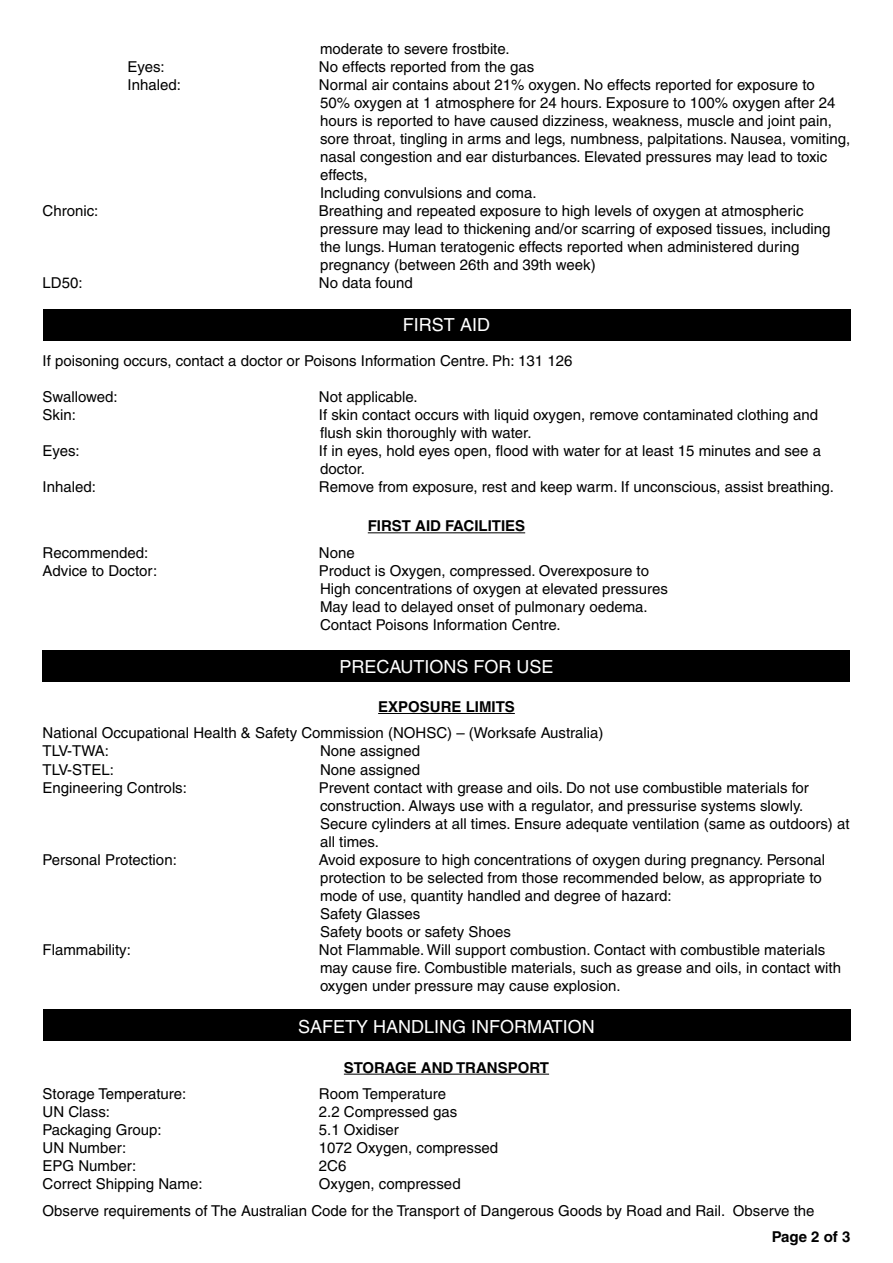
<style>
.page{position:relative;width:893px;height:1263px;background:#fff}
.page>*{position:absolute;margin:0;border:0;box-sizing:border-box;transform-origin:0 0}
.t1{font:18px "Helvetica";color:#fff}
.t2{font:15px/18px "Helvetica";color:#000}
.t3{font:700 15px "Helvetica";color:#000}
</style>
<div class="page">
<div style="left:43px;top:1009px;width:807px;height:31px;background:#000"></div>
<div style="left:43px;top:650px;width:807px;height:31px;background:#000"></div>
<div style="left:43px;top:309px;width:807px;height:31px;background:#000"></div>
<hr style="left:368px;top:532px;width:157px;height:1px;background:#000">
<hr style="left:378px;top:713px;width:137px;height:1px;background:#000">
<hr style="left:344px;top:1074px;width:205px;height:1px;background:#000">
<p class="t2" style="left:320px;top:40px;width:191px">moderate to severe frostbite.</p>
<p class="t2" style="left:128px;top:58px;width:39px">Eyes:</p>
<p class="t2" style="left:319px;top:58px;width:217px">No effects reported from the gas</p>
<p class="t2" style="left:128px;top:76px;width:55px">Inhaled:</p>
<p class="t2" style="left:319px;top:76px;width:533px">Normal air contains about 21% oxygen. No effects reported for exposure to<br>50% oxygen at 1 atmosphere for 24 hours. Exposure to 100% oxygen after 24 hours is reported to have caused dizziness, weakness, muscle and joint pain, sore throat, tingling in arms and legs, numbness, palpitations. Nausea, vomiting, nasal congestion and ear disturbances. Elevated pressures may lead to toxic effects,<br>Including convulsions and coma.</p>
<p class="t2" style="left:43px;top:202px;width:57px">Chronic:</p>
<p class="t2" style="left:319px;top:202px;width:513px">Breathing and repeated exposure to high levels of oxygen at atmospheric pressure may lead to thickening and/or scarring of exposed tissues, including the lungs. Human teratogenic effects reported when administered during pregnancy (between 26th and 39th week)</p>
<p class="t2" style="left:43px;top:274px;width:42px">LD50:</p>
<p class="t2" style="left:319px;top:274px;width:95px">No data found</p>
<p class="t1" style="left:403px;top:314px;width:89px">FIRST AID</p>
<p class="t2" style="left:43px;top:352px;width:531px">If poisoning occurs, contact a doctor or Poisons Information Centre. Ph: 131 126</p>
<p class="t2" style="left:43px;top:388px;width:77px">Swallowed:</p>
<p class="t2" style="left:319px;top:388px;width:100px">Not applicable.</p>
<p class="t2" style="left:43px;top:406px;width:35px">Skin:</p>
<p class="t2" style="left:319px;top:406px;width:501px">If skin contact occurs with liquid oxygen, remove contaminated clothing and flush skin thoroughly with water.</p>
<p class="t2" style="left:43px;top:442px;width:39px">Eyes:</p>
<p class="t2" style="left:319px;top:442px;width:504px">If in eyes, hold eyes open, flood with water for at least 15 minutes and see a doctor.</p>
<p class="t2" style="left:43px;top:478px;width:55px">Inhaled:</p>
<p class="t2" style="left:319px;top:478px;width:517px">Remove from exposure, rest and keep warm. If unconscious, assist breathing.</p>
<p class="t3" style="left:368px;top:517px;width:159px">FIRST AID FACILITIES</p>
<p class="t2" style="left:43px;top:543px;width:107px">Recommended:</p>
<p class="t2" style="left:319px;top:543px;width:37px">None</p>
<p class="t2" style="left:43px;top:561px;width:116px">Advice to Doctor:</p>
<p class="t2" style="left:319px;top:561px;width:351px">Product is Oxygen, compressed. Overexposure to High concentrations of oxygen at elevated pressures May lead to delayed onset of pulmonary oedema.<br>Contact Poisons Information Centre.</p>
<p class="t1" style="left:339px;top:656px;width:216px">PRECAUTIONS FOR USE</p>
<p class="t3" style="left:378px;top:697px;width:138px">EXPOSURE LIMITS</p>
<p class="t2" style="left:43px;top:724px;width:562px">National Occupational Health &amp; Safety Commission (NOHSC) – (Worksafe Australia)<br>TLV-TWA:</p>
<p class="t2" style="left:320px;top:742px;width:102px">None assigned</p>
<p class="t2" style="left:43px;top:760px;width:73px">TLV-STEL:</p>
<p class="t2" style="left:320px;top:760px;width:102px">None assigned</p>
<p class="t2" style="left:43px;top:778px;width:146px">Engineering Controls:</p>
<p class="t2" style="left:319px;top:778px;width:532px">Prevent contact with grease and oils. Do not use combustible materials for construction. Always use with a regulator, and pressurise systems slowly.<br>Secure cylinders at all times. Ensure adequate ventilation (same as outdoors) at all times.</p>
<p class="t2" style="left:43px;top:850px;width:136px">Personal Protection:</p>
<p class="t2" style="left:319px;top:850px;width:508px">Avoid exposure to high concentrations of oxygen during pregnancy. Personal protection to be selected from those recommended below, as appropriate to mode of use, quantity handled and degree of hazard:<br>Safety Glasses<br>Safety boots or safety Shoes</p>
<p class="t2" style="left:43px;top:940px;width:90px">Flammability:</p>
<p class="t2" style="left:319px;top:940px;width:524px">Not Flammable. Will support combustion. Contact with combustible materials may cause fire. Combustible materials, such as grease and oils, in contact with oxygen under pressure may cause explosion.</p>
<p class="t1" style="left:298px;top:1017px;width:298px">SAFETY HANDLING INFORMATION</p>
<p class="t3" style="left:344px;top:1058px;width:207px">STORAGE AND TRANSPORT</p>
<p class="t2" style="left:43px;top:1085px;width:145px">Storage Temperature:</p>
<p class="t2" style="left:319px;top:1085px;width:129px">Room Temperature</p>
<p class="t2" style="left:43px;top:1103px;width:69px">UN Class:</p>
<p class="t2" style="left:319px;top:1103px;width:140px">2.2 Compressed gas</p>
<p class="t2" style="left:43px;top:1121px;width:121px">Packaging Group:</p>
<p class="t2" style="left:319px;top:1121px;width:82px">5.1 Oxidiser</p>
<p class="t2" style="left:43px;top:1139px;width:85px">UN Number:</p>
<p class="t2" style="left:319px;top:1139px;width:181px">1072 Oxygen, compressed</p>
<p class="t2" style="left:43px;top:1157px;width:95px">EPG Number:</p>
<p class="t2" style="left:319px;top:1157px;width:29px">2C6</p>
<p class="t2" style="left:43px;top:1175px;width:162px">Correct Shipping Name:</p>
<p class="t2" style="left:43px;top:1170px;width:774px;line-height:26.5px;text-indent:276px">Oxygen, compressed<br>Observe requirements of The Australian Code for the Transport of Dangerous Goods by Road and Rail. Observe the</p>
<p class="t3" style="left:772px;top:1227px;width:80px">Page 2 of 3</p>
</div>
